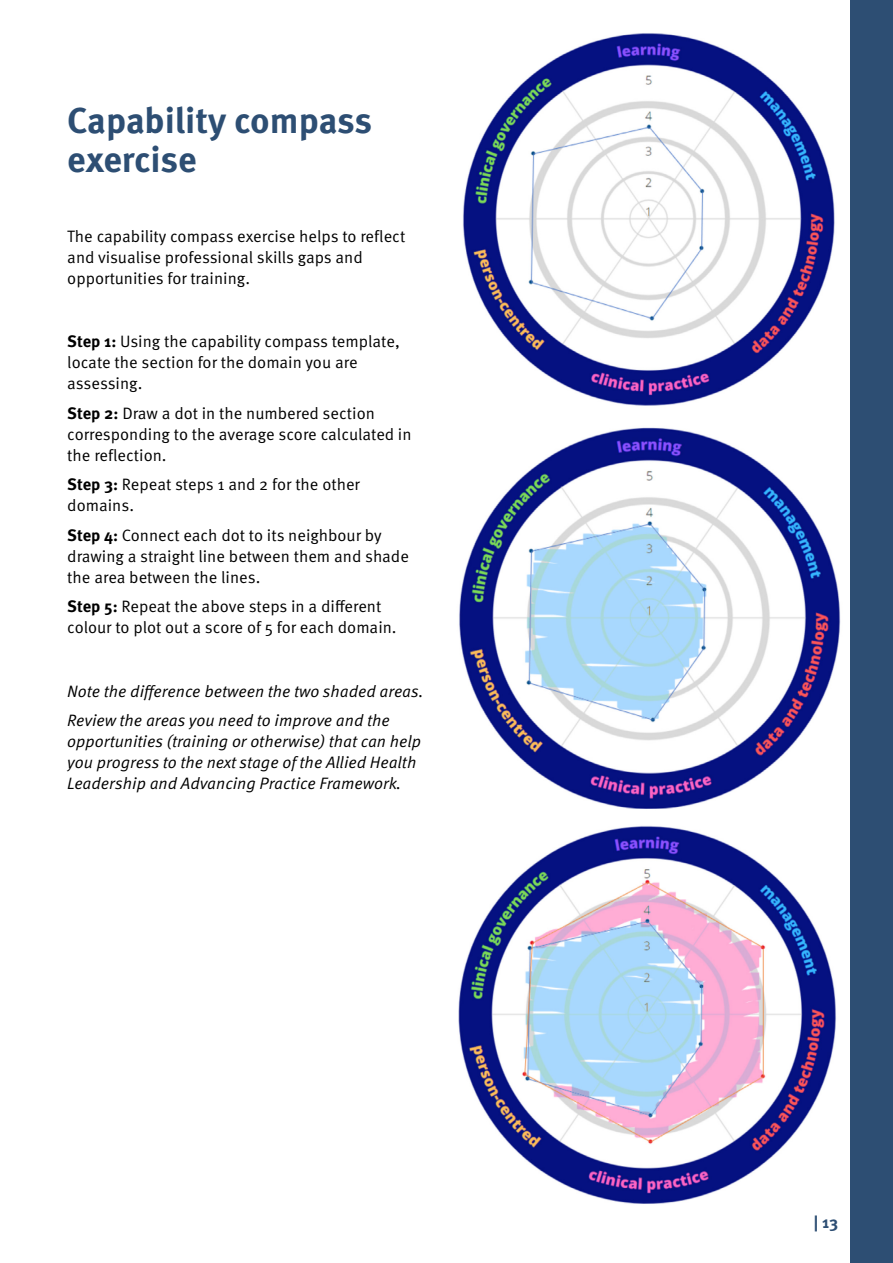
<style>
.page{position:relative;width:893px;height:1263px;background:#fff}
.page>*{position:absolute;margin:0;border:0;box-sizing:border-box;transform-origin:0 0}
.t1{font:700 36px/39px "Meta Pro";letter-spacing:-.005em;color:#2d4e73}
.t2{font:16.5px/21px "Meta Pro Norm";color:#000}
.t3{font:16.5px/21px "Meta Pro Norm Ita";color:#000}
.t4{font:700 16.5px "Meta Pro";color:#2d4e73}
.s1{font-family:"Meta Pro";font-weight:700}
</style>
<div class="page">
<div style="left:850px;top:0;width:43px;height:1263px;background:#2d4e73"></div>
<img style="left:463px;top:33px;width:372px;height:373px">
<img style="left:459px;top:427px;width:382px;height:382px">
<img style="left:458px;top:826px;width:378px;height:378px">
<h1 class="t1" style="left:67px;top:99px;width:306px">Capability compass exercise</h1>
<p class="t2" style="left:67px;top:225px;width:339px">The capability compass exercise helps to reflect and visualise professional skills gaps and opportunities for training.</p>
<p class="t2" style="left:67px;top:330px;width:334px"><span class="s1">Step 1:</span> Using the capability compass template, locate the section for the domain you are assessing.</p>
<p class="t2" style="left:67px;top:402px;width:346px"><span class="s1">Step 2:</span> Draw a dot in the numbered section corresponding to the average score calculated in the reflection.</p>
<p class="t2" style="left:67px;top:473px;width:294px"><span class="s1">Step 3:</span> Repeat steps 1 and 2 for the other domains.</p>
<p class="t2" style="left:67px;top:524px;width:343px"><span class="s1">Step 4:</span> Connect each dot to its neighbour by drawing a straight line between them and shade the area between the lines.</p>
<p class="t2" style="left:67px;top:595px;width:331px"><span class="s1">Step 5:</span> Repeat the above steps in a different colour to plot out a score of 5 for each domain.</p>
<p class="t3" style="left:67px;top:675px;width:358px;line-height:29.5px">Note the difference between the two shaded areas.<br>Review the areas you need to improve and the</p>
<p class="t3" style="left:67px;top:730px;width:355px">opportunities (training or otherwise) that can help you progress to the next stage of the Allied Health<br>Leadership and Advancing Practice Framework.</p>
<p class="t4" style="left:814px;top:1209px;width:26px">| 13</p>
</div>
